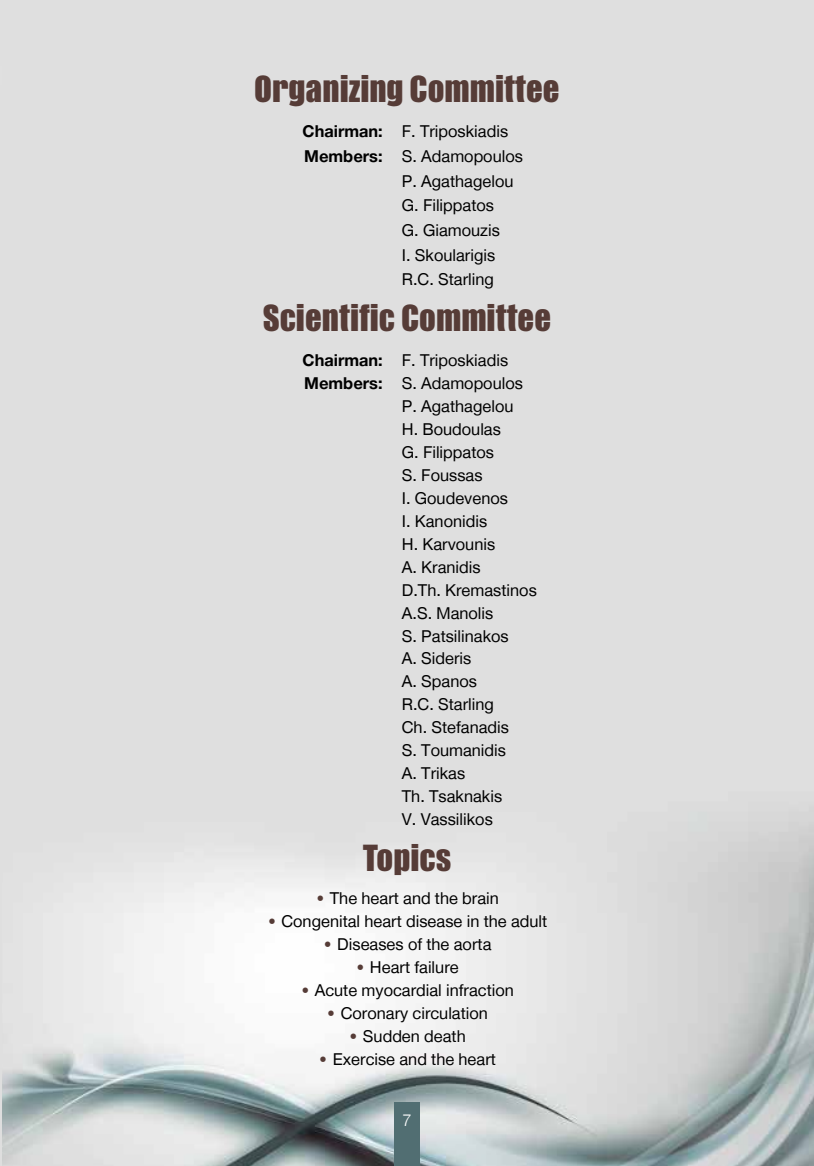
<style>
.page{position:relative;width:814px;height:1166px;background:#fff}
.page>*{position:absolute;margin:0;border:0;box-sizing:border-box;transform-origin:0 0}
.t1{font:900 35px "PF Fusion Sans";color:#563c37}
.t2{font:17.5px "Helvetica Neue Greek";color:#000}
.t3{font:300 17.5px "Helvetica Neue Greek";color:#fff}
.s1{font-weight:700}
.s2{color:#563c37}
</style>
<div class="page">
<img style="left:2px;top:0;width:812px;height:1166px">
<div style="left:394px;top:1103px;width:25px;height:63px;background:#516e72"></div>
<h1 class="t1" style="left:254px;top:68px;width:307px">Organizing Committee</h1>
<p class="t2" style="left:302px;top:122px;width:207px"><span class="s1">Chairman:</span> F. Triposkiadis</p>
<p class="t2" style="left:304px;top:147px;width:220px"><span class="s1">Members:</span> S. Adamopoulos</p>
<p class="t2" style="left:402px;top:171px;width:113px">P. Agathagelou</p>
<p class="t2" style="left:402px;top:196px;width:94px">G. Filippatos</p>
<p class="t2" style="left:402px;top:221px;width:99px">G. Giamouzis</p>
<p class="t2" style="left:402px;top:245px;width:95px">I. Skoularigis</p>
<p class="t2" style="left:402px;top:270px;width:94px">R.C. Starling</p>
<h1 class="t1" style="left:263px;top:296px;width:290px">Scientific Committee</h1>
<p class="t2" style="left:302px;top:351px;width:207px"><span class="s1">Chairman:</span> F. Triposkiadis</p>
<p class="t2" style="left:304px;top:374px;width:220px"><span class="s1">Members:</span> S. Adamopoulos</p>
<p class="t2" style="left:402px;top:397px;width:113px">P. Agathagelou</p>
<p class="t2" style="left:402px;top:420px;width:101px">H. Boudoulas</p>
<p class="t2" style="left:402px;top:443px;width:94px">G. Filippatos</p>
<p class="t2" style="left:402px;top:466px;width:82px">S. Foussas</p>
<p class="t2" style="left:402px;top:489px;width:108px">I. Goudevenos</p>
<p class="t2" style="left:402px;top:511px;width:87px">I. Kanonidis</p>
<p class="t2" style="left:402px;top:534px;width:95px">H. Karvounis</p>
<p class="t2" style="left:402px;top:557px;width:80px">A. Kranidis</p>
<p class="t2" style="left:402px;top:580px;width:136px">D.Th. Kremastinos</p>
<p class="t2" style="left:402px;top:603px;width:93px">A.S. Manolis</p>
<p class="t2" style="left:402px;top:626px;width:108px">S. Patsilinakos</p>
<p class="t2" style="left:402px;top:649px;width:71px">A. Sideris</p>
<p class="t2" style="left:402px;top:672px;width:77px">A. Spanos</p>
<p class="t2" style="left:402px;top:695px;width:94px">R.C. Starling</p>
<p class="t2" style="left:402px;top:718px;width:109px">Ch. Stefanadis</p>
<p class="t2" style="left:402px;top:741px;width:106px">S. Toumanidis</p>
<p class="t2" style="left:402px;top:764px;width:65px">A. Trikas</p>
<p class="t2" style="left:402px;top:787px;width:102px">Th. Tsaknakis</p>
<p class="t2" style="left:402px;top:810px;width:92px">V. Vassilikos</p>
<h1 class="t1" style="left:363px;top:836px;width:90px">Topics</h1>
<p class="t2" style="left:315px;top:889px;width:185px"><span class="s2">•</span> The heart and the brain</p>
<p class="t2" style="left:267px;top:912px;width:282px"><span class="s2">•</span> Congenital heart disease in the adult</p>
<p class="t2" style="left:322px;top:935px;width:170px"><span class="s2">•</span> Diseases of the aorta</p>
<p class="t2" style="left:355px;top:958px;width:105px"><span class="s2">•</span> Heart failure</p>
<p class="t2" style="left:300px;top:981px;width:215px"><span class="s2">•</span> Acute myocardial infraction</p>
<p class="t2" style="left:326px;top:1004px;width:163px"><span class="s2">•</span> Coronary circulation</p>
<p class="t2" style="left:348px;top:1026px;width:119px"><span class="s2">•</span> Sudden death</p>
<p class="t2" style="left:318px;top:1049px;width:179px"><span class="s2">•</span> Exercise and the heart</p>
<p class="t3" style="left:402px;top:1111px;width:11px">7</p>
</div>
